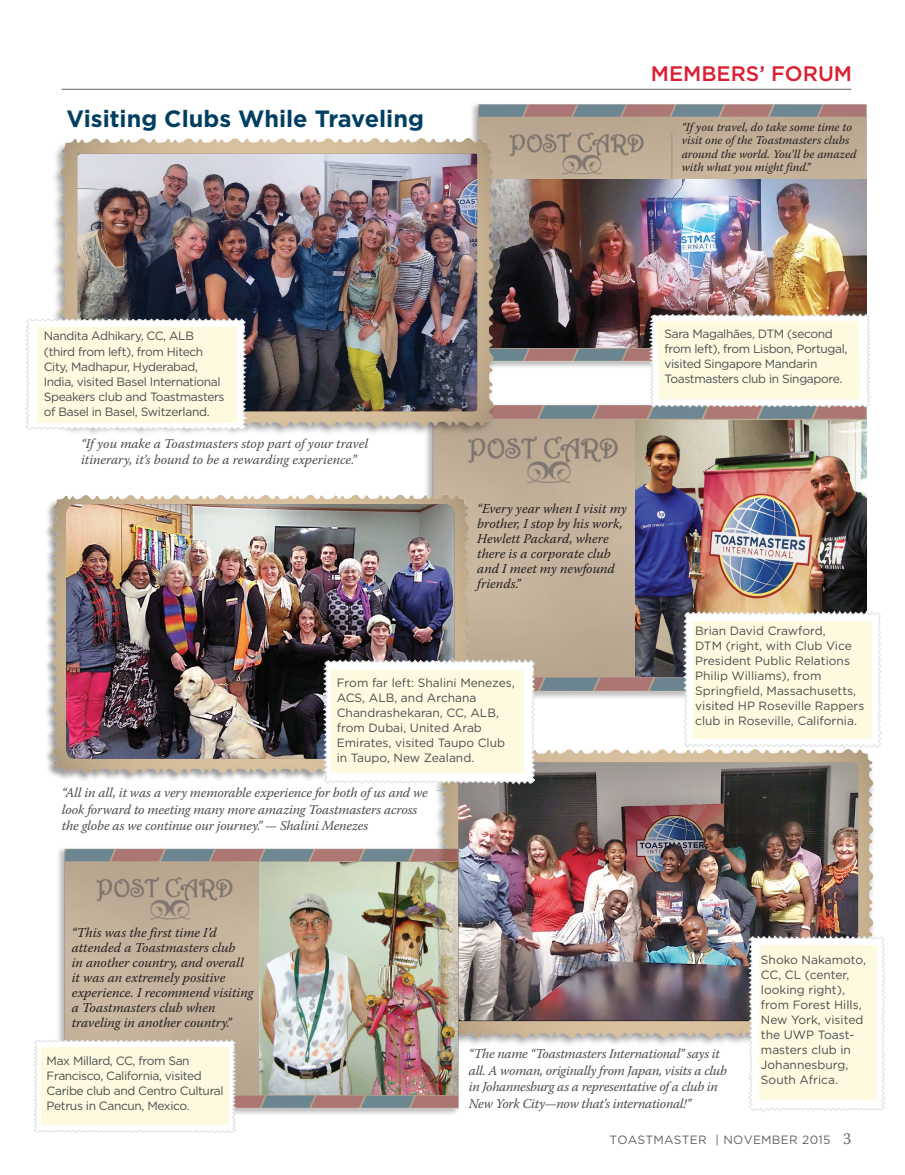
<style>
.page{position:relative;width:905px;height:1175px;background:#fff}
.page>*{position:absolute;margin:0;border:0;box-sizing:border-box;transform-origin:0 0}
.pullquote{font:700 23.55px "Gotham";color:#003f61}
.t1{font:500 21px "Gotham";color:#db1e30}
.No-indent_body{font:italic 13.5px/16.5px "Warnock Pro";letter-spacing:-.01em;color:#4b4c4d}
.No-indent_body-2{font:italic 13.5px/15px "Warnock Pro";color:#231f20}
.letter_credit{font:12px/15px "Gotham";color:#4b4c4d}
.letter_credit-2{font:12px/15px "Gotham";letter-spacing:-.02em;color:#4b4c4d}
.No-indent_body-3{font:italic 12px/13.5px "Warnock Pro";color:#231f20}
.t2{font:12px "Gotham";letter-spacing:.02em;color:#636366}
.s1{font-family:"Warnock Pro";font-weight:300;font-size:16.5px;color:#57585a}
</style>
<div class="page">
<img style="left:467px;top:88px;width:400px;height:279px">
<img style="left:503px;top:180px;width:363px;height:167px">
<hr style="left:62px;top:89px;width:789px;height:1px;background:#636366">
<img style="left:426px;top:397px;width:446px;height:301px">
<img style="left:635px;top:420px;width:231px;height:257px">
<svg style="left:681px;top:610px;width:202px;height:128px"></svg>
<div style="left:693px;top:621px;width:178px;height:117px;background:#fefae0"></div>
<img style="left:436px;top:738px;width:446px;height:307px">
<img style="left:458px;top:762px;width:400px;height:258px">
<img style="left:46px;top:485px;width:433px;height:295px">
<img style="left:66px;top:504px;width:388px;height:255px">
<img style="left:58px;top:834px;width:407px;height:280px">
<img style="left:260px;top:862px;width:197px;height:232px">
<svg style="left:33px;top:1039px;width:203px;height:94px"></svg>
<div style="left:42px;top:1047px;width:187px;height:77px;background:#fefae0"></div>
<svg style="left:741px;top:934px;width:144px;height:178px"></svg>
<div style="left:759px;top:945px;width:117px;height:155px;background:#fefae0"></div>
<svg style="left:321px;top:659px;width:214px;height:132px"></svg>
<div style="left:331px;top:670px;width:193px;height:103px;background:#fefae0"></div>
<svg style="left:647px;top:314px;width:224px;height:96px"></svg>
<img style="left:54px;top:128px;width:449px;height:317px">
<img style="left:77px;top:154px;width:400px;height:257px">
<svg style="left:25px;top:318px;width:228px;height:118px"></svg>
<div style="left:37px;top:327px;width:199px;height:96px;background:#fefae0"></div>
<p class="pullquote" style="left:67px;top:103px;width:359px">Visiting Clubs While Traveling</p>
<p class="t1" style="left:651px;top:59px;width:203px">MEMBERS’ FORUM</p>
<p class="No-indent_body-3" style="left:681px;top:120px;width:177px">“If you travel, do take some time to visit one of the Toastmasters clubs around the world. You’ll be amazed with what you might find.”</p>
<p class="letter_credit-2" style="left:44px;top:328px;width:182px">Nandita Adhikary, CC, ALB (third from left), from Hitech<br>City, Madhapur, Hyderabad,<br>India, visited Basel International<br>Speakers club and Toastmasters of Basel in Basel, Switzerland.</p>
<p class="No-indent_body" style="left:81px;top:435px;width:289px">“If you make a Toastmasters stop part of your travel itinerary, it’s bound to be a rewarding experience.”</p>
<p class="No-indent_body-2" style="left:477px;top:501px;width:151px">“Every year when I visit my brother, I stop by his work,<br>Hewlett Packard, where there is a corporate club and I meet my newfound friends.”</p>
<p class="letter_credit" style="left:337px;top:675px;width:179px">From far left: Shalini Menezes,<br>ACS, ALB, and Archana<br>Chandrashekaran, CC, ALB, from Dubai, United Arab<br>Emirates, visited Taupo Club in Taupo, New Zealand.</p>
<p class="No-indent_body" style="left:62px;top:784px;width:367px">“All in all, it was a very memorable experience for both of us and we look forward to meeting many more amazing Toastmasters across the globe as we continue our journey.” — Shalini Menezes</p>
<p class="letter_credit-2" style="left:664px;top:326px;width:184px">Sara Magalhães, DTM (second from left), from Lisbon, Portugal, visited Singapore Mandarin<br>Toastmasters club in Singapore.</p>
<p class="letter_credit" style="left:695px;top:623px;width:171px">Brian David Crawford,<br>DTM (right, with Club Vice<br>President Public Relations<br>Philip Williams), from<br>Springfield, Massachusetts, visited HP Roseville Rappers club in Roseville, California.</p>
<p class="No-indent_body-2" style="left:72px;top:924px;width:183px">“This was the first time I’d attended a Toastmasters club<br>in another country, and overall it was an extremely positive experience. I recommend visiting a Toastmasters club when traveling in another country.”</p>
<p class="letter_credit-2" style="left:47px;top:1052px;width:178px">Max Millard, CC, from San<br>Francisco, California, visited<br>Caribe club and Centro Cultural<br>Petrus in Cancun, Mexico.</p>
<p class="No-indent_body" style="left:469px;top:1045px;width:259px">“The name “Toastmasters International” says it all. A woman, originally from Japan, visits a club in Johannesburg as a representative of a club in New York City—now that’s international!”</p>
<p class="letter_credit" style="left:760px;top:952px;width:107px">Shoko Nakamoto,<br>CC, CL (center, looking right), from Forest Hills,<br>New York, visited the UWP Toast&shy;masters club in<br>Johannesburg,<br>South Africa.</p>
<p class="t2" style="left:609px;top:1131px;width:243px">TOASTMASTER | NOVEMBER 2015 <span class="s1">3</span></p>
</div>
